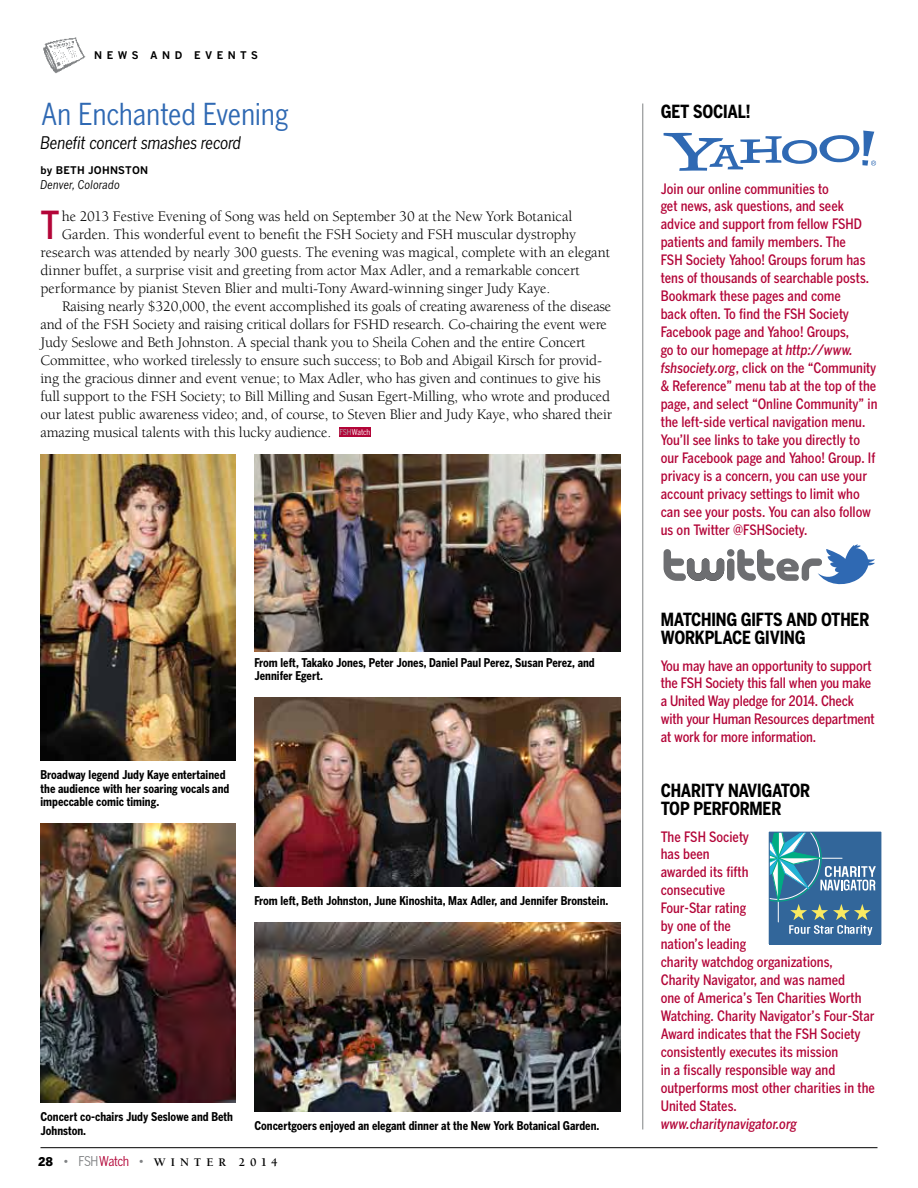
<style>
.page{position:relative;width:918px;height:1188px;background:#fff}
.page>*{position:absolute;margin:0;border:0;box-sizing:border-box;transform-origin:0 0}
.t1{font:500 condensed 38.4px "Benton Gothic";color:#b30538}
.t2{font:condensed 30px "Benton Gothic";color:#2f69b3}
.t3{font:700 condensed 18px/18px "Benton Gothic";letter-spacing:-.01em;color:#000}
.t4{font:italic condensed 17.25px "Benton Gothic";letter-spacing:-.01em;color:#000}
.t5{font:15px "Berkeley Std";letter-spacing:-.01em;color:#000}
.t6{font:500 condensed 14.25px/18px "Benton Gothic";color:#b30538}
.t7{font:italic 500 condensed 14.25px "Benton Gothic";color:#b30538}
.t8{font:700 condensed 12px/13.5px "Benton Gothic";color:#000}
.t9{font:700 12px "Berkeley Std";color:#000}
.t10{font:italic condensed 12px "Benton Gothic";letter-spacing:.005em;color:#000}
.t11{font:700 10.5px "Benton Gothic";letter-spacing:.025em;color:#000}
.t12{font:700 10.5px "Benton Gothic";letter-spacing:.42em;color:#000}
.t13{font:condensed 8.1px "Benton Gothic";letter-spacing:-.025em;color:#fff}
.s1{color:#b1b3b6}
.s2{font-family:"Benton Gothic";font-weight:900}
.s3{font-family:"Benton Gothic";font-weight:900;font-size:7.5px;color:#808284}
.s4{font-family:"Benton Gothic";font-weight:400;font-stretch:condensed;font-size:13.5px;color:#808284}
.s5{font-family:"Benton Gothic";font-weight:400;font-stretch:condensed;font-size:13.5px;color:#b30538}
.s6{font-style:italic}
</style>
<div class="page">
<hr style="left:40px;top:1147px;width:838px;height:1px;background:#000">
<img style="left:44px;top:37px;width:41px;height:36px">
<hr style="left:643px;top:104px;width:1px;height:1026px;background:#808284">
<svg style="left:769px;top:832px;width:112px;height:112px;background:#4c82a4"></svg>
<div style="left:339px;top:427px;width:31px;height:9px;background:#b30538"></div>
<img style="left:40px;top:455px;width:196px;height:305px">
<img style="left:254px;top:454px;width:367px;height:198px">
<img style="left:254px;top:698px;width:367px;height:188px">
<img style="left:40px;top:824px;width:196px;height:278px">
<img style="left:254px;top:922px;width:367px;height:190px">
<svg style="left:664px;top:131px;width:212px;height:40px"></svg>
<svg style="left:664px;top:549px;width:60px;height:32px"></svg>
<div style="left:727px;top:558px;width:7px;height:23px;background:#6d6e71;border-radius:4px"></div>
<div style="left:727px;top:549px;width:7px;height:8px;background:#6d6e71;border-radius:4px"></div>
<svg style="left:737px;top:544px;width:138px;height:41px"></svg>
<p class="t12" style="left:94px;top:48px;width:165px">NEW S AND EVENTS</p>
<h2 class="t2" style="left:41px;top:96px;width:249px">An Enchanted Evening</h2>
<p class="t4" style="left:40px;top:132px;width:202px">Benefit concert smashes record</p>
<p class="t11" style="left:40px;top:164px;width:109px">BY BETH JOHNSTON</p>
<p class="t10" style="left:40px;top:178px;width:81px">Denver, Colorado</p>
<h1 class="t1" style="left:40px;top:202px;width:21px">T</h1>
<p class="t5" style="left:62px;top:208px;width:512px">he 2013 Festive Evening of Song was held on September 30 at the New York Botanical</p>
<p class="t5" style="left:62px;top:226px;width:516px">Garden. This wonderful event to benefit the FSH Society and FSH muscular dystrophy</p>
<p class="t5" style="left:41px;top:244px;width:571px">research was attended by nearly 300 guests. The evening was magical, complete with an elegant</p>
<p class="t5" style="left:41px;top:262px;width:541px">dinner buffet, a surprise visit and greeting from actor Max Adler, and a remarkable concert</p>
<p class="t5" style="left:41px;top:280px;width:511px">performance by pianist Steven Blier and multi-Tony Award-winning singer Judy Kaye.</p>
<p class="t5" style="left:62px;top:298px;width:551px">Raising nearly $320,000, the event accomplished its goals of creating awareness of the disease</p>
<p class="t5" style="left:41px;top:316px;width:568px">and of the FSH Society and raising critical dollars for FSHD research. Co-chairing the event were</p>
<p class="t5" style="left:41px;top:334px;width:547px">Judy Seslowe and Beth Johnston. A special thank you to Sheila Cohen and the entire Concert</p>
<p class="t5" style="left:41px;top:352px;width:563px">Committee, who worked tirelessly to ensure such success; to Bob and Abigail Kirsch for provid-</p>
<p class="t5" style="left:41px;top:370px;width:562px">ing the gracious dinner and event venue; to Max Adler, who has given and continues to give his</p>
<p class="t5" style="left:41px;top:388px;width:571px">full support to the FSH Society; to Bill Milling and Susan Egert-Milling, who wrote and produced</p>
<p class="t5" style="left:41px;top:406px;width:573px">our latest public awareness video; and, of course, to Steven Blier and Judy Kaye, who shared their</p>
<p class="t5" style="left:41px;top:424px;width:292px">amazing musical talents with this lucky audience.</p>
<p class="t13" style="left:339px;top:427px;width:32px"><span class="s1">FSH</span>Watch</p>
<p class="t8" style="left:254px;top:655px;width:342px">From left, Takako Jones, Peter Jones, Daniel Paul Perez, Susan Perez, and<br>Jennifer Egert.</p>
<p class="t8" style="left:40px;top:768px;width:190px">Broadway legend Judy Kaye entertained the audience with her soaring vocals and impeccable comic timing.</p>
<p class="t8" style="left:254px;top:893px;width:355px">From left, Beth Johnston, June Kinoshita, Max Adler, and Jennifer Bronstein.</p>
<p class="t8" style="left:41px;top:1110px;width:194px">Concert co-chairs Judy Seslowe and Beth<br>Johnston.</p>
<p class="t8" style="left:254px;top:1118px;width:346px">Concertgoers enjoyed an elegant dinner at the New York Botanical Garden.</p>
<p class="t9" style="left:38px;top:1155px;width:241px"><span class="s2">28</span> <span class="s3">•</span> <span class="s4">FSH</span><span class="s5">Watch</span> <span class="s3">•</span> W I N T E R 2 014</p>
<p class="t3" style="left:661px;top:102px;width:43px">Get social</p>
<p class="t3" style="left:746px;top:102px;width:6px">!</p>
<p class="t6" style="left:661px;top:179px;width:218px">Join our online communities to<br>get news, ask questions, and seek advice and support from fellow FSHD patients and family members. The<br>FSH Society Yahoo! Groups forum has tens of thousands of searchable posts.<br>Bookmark these pages and come<br>back often. To find the FSH Society Facebook page and Yahoo! Groups,<br>go to our homepage at <span class="s6">http://www. fshsociety.org</span>, click on the “Community &amp; Reference” menu tab at the top of the page, and select “Online Community” in the left-side vertical navigation menu.<br>You’ll see links to take you directly to our Facebook page and Yahoo! Group. If privacy is a concern, you can use your account privacy settings to limit who can see your posts. You can also follow us on Twitter @FSHSociety.</p>
<p class="t3" style="left:661px;top:610px;width:23px">Matchi</p>
<p class="t3" style="left:716px;top:610px;width:35px">ng gifts</p>
<p class="t3" style="left:786px;top:610px;width:81px">and other</p>
<p class="t3" style="left:661px;top:628px;width:3px">workplac</p>
<p class="t3" style="left:742px;top:628px;width:62px">e giving</p>
<p class="t6" style="left:661px;top:656px;width:216px">You may have an opportunity to support the FSH Society this fall when you make a United Way pledge for 2014. Check with your Human Resources department at work for more information.</p>
<p class="t3" style="left:661px;top:781px;width:107px;text-indent:54px">y Navigator<br>Top Perform</p>
<p class="t3" style="left:661px;top:781px;width:20px">Charit</p>
<p class="t3" style="left:763px;top:799px;width:16px">er</p>
<p class="t6" style="left:661px;top:827px;width:216px">The FSH Society<br>has been<br>awarded its fifth<br>consecutive<br>Four-Star rating<br>by one of the<br>nation’s leading<br>charity watchdog organizations,<br>Charity Navigator, and was named<br>one of America’s Ten Charities Worth<br>Watching. Charity Navigator’s Four-Star<br>Award indicates that the FSH Society consistently executes its mission<br>in a fiscally responsible way and outperforms most other charities in the<br>United States.</p>
<p class="t7" style="left:661px;top:1116px;width:138px">www.charitynavigator.org</p>
</div>
